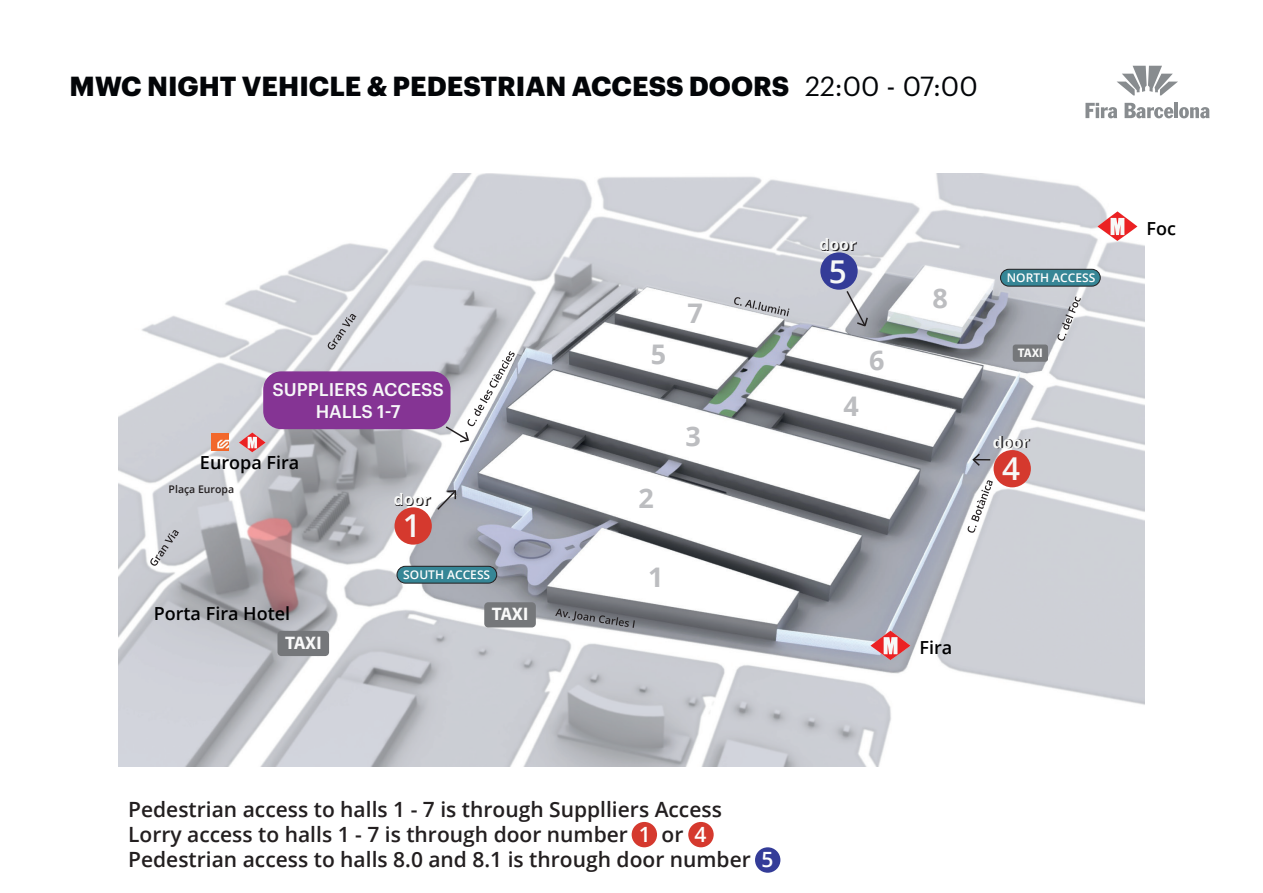
<style>
.page{position:relative;width:1263px;height:893px;background:#fff}
.page>*{position:absolute;margin:0;border:0;box-sizing:border-box;transform-origin:0 0}
.t1{font:600 31.5px "Open Sans";color:#f7f8f7}
.t2{font:700 27px "Graphik";color:#030508}
.t3{font:700 27px "Open Sans";color:#bcbdc0}
.t4{font:600 21px/25.2px "Open Sans";color:#231f20}
.t5{font:700 18.15px "Myriad Pro";letter-spacing:-.025em;color:#f9f9f9}
.t6{font:600 18px "Open Sans";color:#000001}
.t7{font:500 18px/21.6px "Graphik";color:#f6f7f8;text-align:center}
.t8{font:700 15.75px "Open Sans";color:#231f20}
.t9{font:700 12.45px "Myriad Pro";color:#f9f9f9}
.t10{font:600 12px "Open Sans";color:#fffefd}
.t11{font:600 10.5px "Open Sans";color:#231f20}
.s1{font-weight:400}
.s2{color:#fff}
</style>
<div class="page">
<img style="left:119px;top:173px;width:1025px;height:593px">
<div style="left:263px;top:371px;width:187px;height:58px;background:#853494;border-radius:18px"></div>
<div style="left:755px;top:847px;width:25px;height:26px;background:#343c98;border-radius:50%"></div>
<div style="left:688px;top:822px;width:26px;height:25px;background:#d5392e;border-radius:50%"></div>
<div style="left:632px;top:822px;width:25px;height:25px;background:#d5392e;border-radius:50%"></div>
<svg style="left:555px;top:609px;width:80px;height:19px;background:#808287"></svg>
<svg style="left:1057px;top:296px;width:24px;height:45px"></svg>
<svg style="left:967px;top:480px;width:26px;height:53px"></svg>
<svg style="left:1117px;top:66px;width:61px;height:29px"></svg>
<svg style="left:1085px;top:103px;width:32px;height:15px"></svg>
<svg style="left:1124px;top:103px;width:49px;height:15px"></svg>
<hr style="left:1174px;top:103px;width:4px;height:15px;background:#888c8f">
<svg style="left:1179px;top:107px;width:31px;height:11px"></svg>
<div style="left:484px;top:602px;width:52px;height:25px;background:#75777a;border-radius:4px"></div>
<div style="left:277px;top:631px;width:52px;height:25px;background:#75777a;border-radius:4px"></div>
<div style="left:1013px;top:344px;width:35px;height:18px;background:#75777a;border-radius:3px"></div>
<svg style="left:328px;top:314px;width:28px;height:36px"></svg>
<svg style="left:150px;top:530px;width:29px;height:36px"></svg>
<svg style="left:734px;top:297px;width:55px;height:19px"></svg>
<svg style="left:870px;top:631px;width:40px;height:29px"></svg>
<svg style="left:1097px;top:211px;width:40px;height:30px"></svg>
<svg style="left:239px;top:432px;width:27px;height:20px"></svg>
<img style="left:211px;top:434px;width:17px;height:17px">
<div style="left:397px;top:566px;width:100px;height:17px;background:#368696;border-radius:8px"></div>
<div style="left:396px;top:566px;width:101px;height:18px;border:1px solid #231f20;border-radius:8px"></div>
<div style="left:1000px;top:269px;width:100px;height:17px;background:#368696;border-radius:8px"></div>
<div style="left:1000px;top:269px;width:101px;height:18px;border:1px solid #231f20;border-radius:8px"></div>
<div style="left:394px;top:507px;width:38px;height:38px;background:#d5392e;border-radius:50%"></div>
<svg style="left:436px;top:489px;width:21px;height:22px"></svg>
<svg style="left:444px;top:351px;width:71px;height:91px"></svg>
<div style="left:993px;top:450px;width:38px;height:37px;background:#d5392e;border-radius:50%"></div>
<div style="left:820px;top:252px;width:38px;height:38px;background:#343c98;border-radius:50%"></div>
<svg style="left:845px;top:289px;width:23px;height:38px"></svg>
<svg style="left:972px;top:454px;width:18px;height:12px"></svg>
<p class="t2" style="left:70px;top:66px;width:910px">MWC NIGHT VEHICLE &amp; PEDESTRIAN ACCESS DOORS <span class="s1">22:00 - 07:00</span></p>
<p class="t7" style="left:272px;top:377px;width:173px">SUPPLIERS ACCESS<br>HALLS 1-7</p>
<p class="t6" style="left:200px;top:450px;width:101px">Europa Fira</p>
<p class="t11" style="left:169px;top:482px;width:67px">Plaça Europa</p>
<p class="t6" style="left:154px;top:601px;width:138px">Porta Fira Hotel</p>
<p class="t5" style="left:285px;top:631px;width:38px">TAXI</p>
<p class="t8" style="left:395px;top:489px;width:38px">door</p>
<h1 class="t1" style="left:403px;top:504px;width:19px">1</h1>
<p class="t10" style="left:403px;top:566px;width:88px">SOUTH ACCESS</p>
<p class="t5" style="left:492px;top:602px;width:38px">TAXI</p>
<p class="t3" style="left:651px;top:336px;width:17px">5</p>
<p class="t3" style="left:687px;top:294px;width:17px">7</p>
<p class="t3" style="left:638px;top:479px;width:17px">2</p>
<p class="t3" style="left:648px;top:558px;width:17px">1</p>
<p class="t3" style="left:685px;top:418px;width:17px">3</p>
<p class="t8" style="left:821px;top:234px;width:38px">door</p>
<h1 class="t1" style="left:829px;top:249px;width:19px">5</h1>
<p class="t3" style="left:843px;top:387px;width:17px">4</p>
<p class="t3" style="left:869px;top:341px;width:17px">6</p>
<p class="t3" style="left:932px;top:279px;width:17px">8</p>
<p class="t10" style="left:1007px;top:269px;width:90px">NORTH ACCESS</p>
<p class="t9" style="left:1018px;top:344px;width:26px">TAXI</p>
<p class="t8" style="left:994px;top:431px;width:38px">door</p>
<h1 class="t1" style="left:1002px;top:447px;width:19px">4</h1>
<p class="t6" style="left:919px;top:635px;width:34px">Fira</p>
<p class="t6" style="left:1146px;top:216px;width:31px">Foc</p>
<p class="t4" style="left:128px;top:796px;width:647px">Pedestrian access to halls 1 - 7 is through Supplliers Access<br>Lorry access to halls 1 - 7 is through door number <span class="s2">1</span> or <span class="s2">4<br></span>Pedestrian access to halls 8.0 and 8.1 is through door number <span class="s2">5</span></p>
</div>
